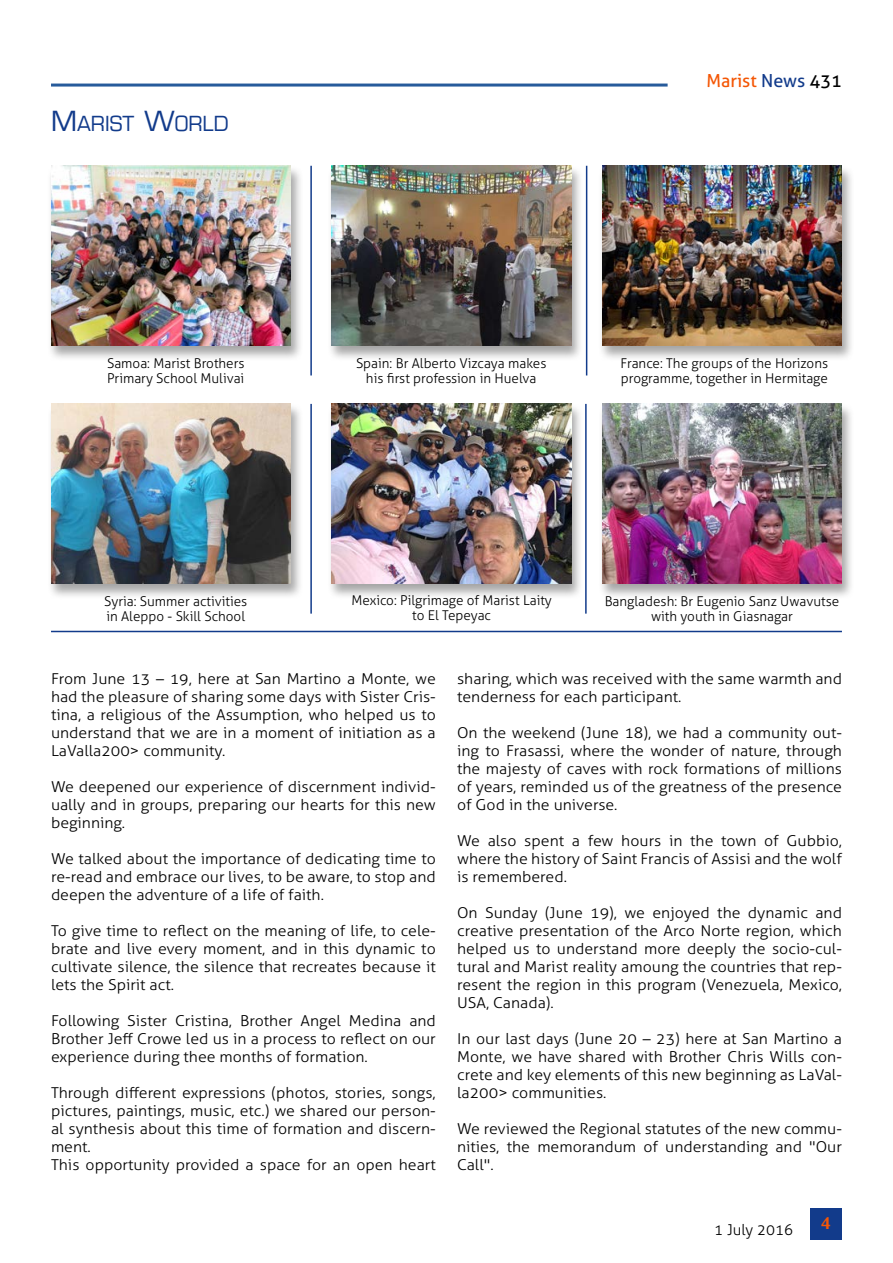
<style>
.page{position:relative;width:893px;height:1263px;background:#fff}
.page>*{position:absolute;margin:0;border:0;box-sizing:border-box;transform-origin:0 0}
.t1{font:20.25px "Eurostile";color:#123b8b}
.t2{font:18px "Aller";color:#f45706}
.t3{font:700 18px "Novarese IT Cby BT";color:#f45706}
.t4{font:300 15px/18px "Aller";color:#000;text-align:justify;scale:1.06 1}
.t5{font:300 15px "Aller";color:#000}
.t6{font:300 13.5px/15px "Aller";color:#000}
.s1{font-size:27px}
.s2{color:#123b8b}
.s3{color:#000}
</style>
<div class="page">
<hr style="left:51px;top:84px;width:617px;height:3px;background:#275b9b">
<div style="left:810px;top:1208px;width:32px;height:31px;background:#123b8b"></div>
<div style="left:598px;top:164px;width:257px;height:198px;background:#000;opacity:.35"></div>
<img style="left:602px;top:166px;width:240px;height:180px">
<div style="left:327px;top:164px;width:257px;height:198px;background:#000;opacity:.35"></div>
<img style="left:331px;top:166px;width:240px;height:180px">
<div style="left:47px;top:164px;width:257px;height:198px;background:#000;opacity:.35"></div>
<img style="left:51px;top:166px;width:240px;height:180px">
<div style="left:598px;top:403px;width:257px;height:197px;background:#000;opacity:.35"></div>
<img style="left:602px;top:404px;width:240px;height:180px">
<div style="left:327px;top:403px;width:257px;height:197px;background:#000;opacity:.35"></div>
<img style="left:331px;top:404px;width:240px;height:180px">
<div style="left:47px;top:403px;width:257px;height:197px;background:#000;opacity:.35"></div>
<img style="left:51px;top:404px;width:240px;height:180px">
<hr style="left:310px;top:166px;width:2px;height:209px;background:#123b8b">
<hr style="left:586px;top:166px;width:1px;height:209px;background:#123b8b">
<hr style="left:310px;top:404px;width:2px;height:210px;background:#123b8b">
<hr style="left:585px;top:404px;width:2px;height:210px;background:#123b8b">
<hr style="left:51px;top:631px;width:791px;height:1px;background:#123b8b">
<h1 class="t1" style="left:51px;top:111px;width:179px"><span class="s1">M</span> ARIST <span class="s1">W</span>ORLD</h1>
<p class="t2" style="left:706px;top:69px;width:137px">Marist <span class="s2">News</span> <span class="s3">431</span></p>
<p class="t6" style="left:107px;top:355px;width:139px">Samoa: Marist Brothers<br>Primary School Mulivai</p>
<p class="t6" style="left:356px;top:355px;width:192px;text-align:center">Spain: Br Alberto Vizcaya makes his first profession in Huelva</p>
<p class="t6" style="left:621px;top:355px;width:209px">France: The groups of the Horizons programme, together in Hermitage</p>
<p class="t6" style="left:104px;top:593px;width:145px">Syria: Summer activities in Aleppo - Skill School</p>
<p class="t6" style="left:351px;top:593px;width:202px;text-align:center">Mexico: Pilgrimage of Marist Laity to El Tepeyac</p>
<p class="t6" style="left:605px;top:593px;width:236px;text-align:center">Bangladesh: Br Eugenio Sanz Uwavutse with youth in Giasnagar</p>
<p class="t4" style="left:51px;top:670px;width:365px">From June 13 – 19, here at San Martino a Monte, we had the pleasure of sharing some days with Sister Cris&shy;tina, a religious of the Assumption, who helped us to understand that we are in a moment of initiation as a LaValla200&gt; community.</p>
<p class="t4" style="left:51px;top:778px;width:365px">We deepened our experience of discernment individ&shy;ually and in groups, preparing our hearts for this new beginning.</p>
<p class="t4" style="left:51px;top:850px;width:365px">We talked about the importance of dedicating time to re-read and embrace our lives, to be aware, to stop and deepen the adventure of a life of faith.</p>
<p class="t4" style="left:51px;top:922px;width:365px">To give time to reflect on the meaning of life, to cele&shy;brate and live every moment, and in this dynamic to cultivate silence, the silence that recreates because it lets the Spirit act.</p>
<p class="t4" style="left:51px;top:1012px;width:365px">Following Sister Cristina, Brother Angel Medina and Brother Jeff Crowe led us in a process to reflect on our experience during thee months of formation.</p>
<p class="t4" style="left:51px;top:1084px;width:365px;text-align:left">Through different expressions (photos, stories, songs, pictures, paintings, music, etc.) we shared our person&shy;al synthesis about this time of formation and discern&shy;ment.<br>This opportunity provided a space for an open heart</p>
<p class="t4" style="left:457px;top:670px;width:365px">sharing, which was received with the same warmth and tenderness for each participant.</p>
<p class="t4" style="left:457px;top:724px;width:365px">On the weekend (June 18), we had a community out&shy;ing to Frasassi, where the wonder of nature, through the majesty of caves with rock formations of millions of years, reminded us of the greatness of the presence of God in the universe.</p>
<p class="t4" style="left:457px;top:832px;width:365px">We also spent a few hours in the town of Gubbio, where the history of Saint Francis of Assisi and the wolf is remembered.</p>
<p class="t4" style="left:457px;top:904px;width:365px">On Sunday (June 19), we enjoyed the dynamic and creative presentation of the Arco Norte region, which helped us to understand more deeply the socio-cul&shy;tural and Marist reality amoung the countries that rep&shy;resent the region in this program (Venezuela, Mexico, USA, Canada).</p>
<p class="t4" style="left:457px;top:1030px;width:365px">In our last days (June 20 – 23) here at San Martino a Monte, we have shared with Brother Chris Wills con&shy;crete and key elements of this new beginning as LaVal&shy;la200&gt; communities.</p>
<p class="t4" style="left:457px;top:1120px;width:365px">We reviewed the Regional statutes of the new commu&shy;nities, the memorandum of understanding and "Our Call".</p>
<p class="t5" style="left:714px;top:1220px;width:80px">1 July 2016</p>
<p class="t3" style="left:821px;top:1212px;width:12px">4</p>
</div>
